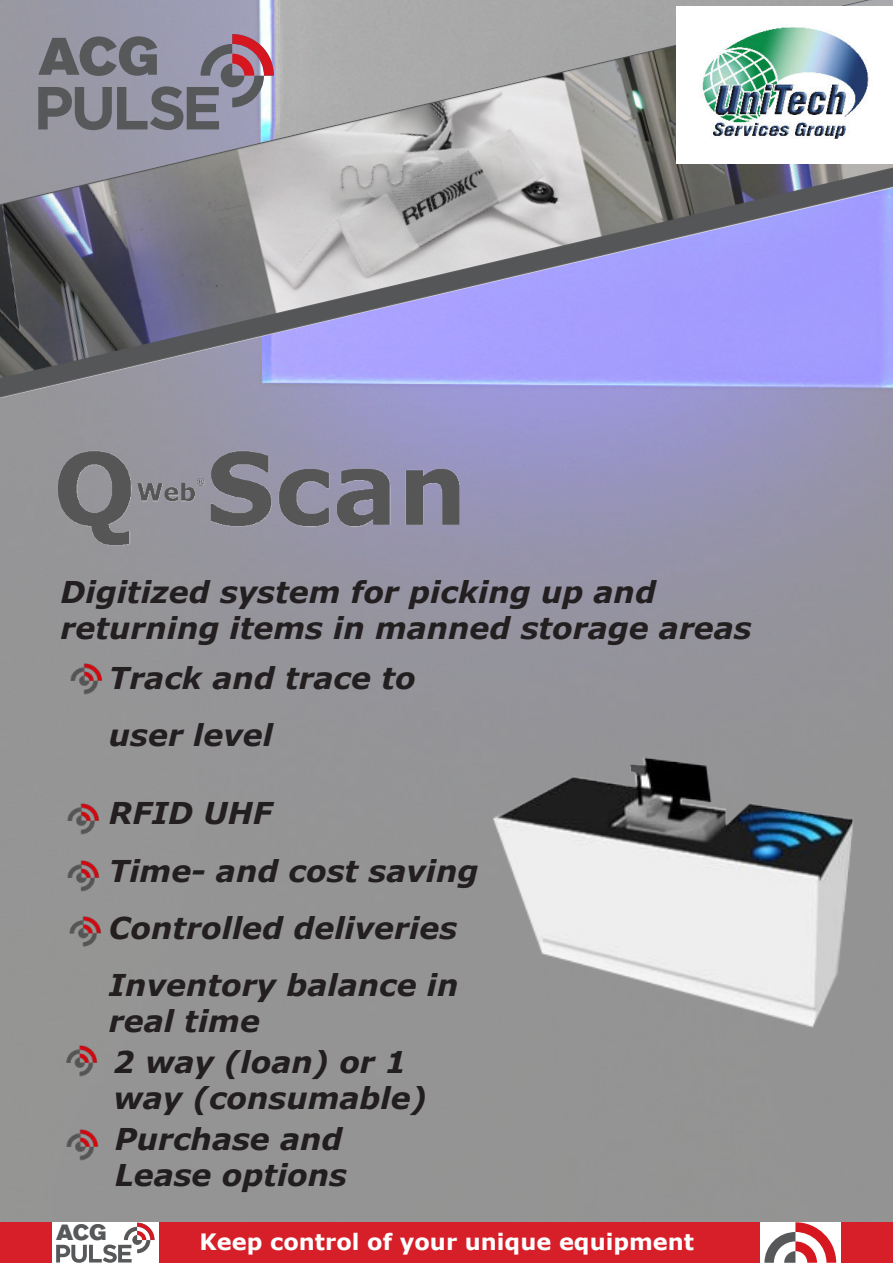
<style>
.page{position:relative;width:893px;height:1263px;background:#fff}
.page>*{position:absolute;margin:0;border:0;box-sizing:border-box;transform-origin:0 0}
.t1{font:italic 700 30px/57.3px "Verdana";color:#231f20}
.t2{font:italic 700 30px/36px "Verdana";color:#221e1f}
.t3{font:700 22.5px "Verdana";color:#fff}
.t4{font:21.9px "Akzidenz Grotesk BE Super";color:#57585a}
.s1{font-style:inherit}
</style>
<div class="page">
<img style="left:0;top:0;width:893px;height:398px">
<div style="left:159px;top:1222px;width:601px;height:41px;background:#d61f29"></div>
<div style="left:0;top:1222px;width:52px;height:41px;background:#d61f29"></div>
<div style="left:840px;top:1222px;width:53px;height:41px;background:#d61f29"></div>
<svg style="left:764px;top:1222px;width:72px;height:41px"></svg>
<svg style="left:56px;top:1223px;width:99px;height:40px"></svg>
<img style="left:53px;top:440px;width:414px;height:114px">
<img style="left:493px;top:758px;width:361px;height:269px">
<img style="left:64px;top:914px;width:38px;height:41px">
<img style="left:65px;top:662px;width:38px;height:40px">
<img style="left:62px;top:801px;width:38px;height:41px">
<img style="left:62px;top:858px;width:38px;height:41px">
<img style="left:60px;top:1044px;width:38px;height:41px">
<img style="left:677px;top:6px;width:215px;height:158px">
<img style="left:61px;top:1128px;width:38px;height:41px">
<p class="t1" style="left:61px;top:577px;width:693px;line-height:36px">Digitized system for picking up and returning items in manned storage areas</p>
<p class="t1" style="left:109px;top:652px;width:308px">Track and trace <span class="s1">to user level</span></p>
<p class="t1" style="left:109px;top:787px;width:371px">RFID UHF<br>Time- and cost saving<br>Controlled deliveries<br>Inventory balance in</p>
<p class="t1" style="left:109px;top:995px;width:152px">real time</p>
<p class="t2" style="left:113px;top:1043px;width:315px">2 way (loan) or 1 way (consumable)</p>
<p class="t2" style="left:115px;top:1120px;width:234px">Purchase and<br>Lease options</p>
<p class="t4" style="left:56px;top:1219px;width:52px">ACG</p>
<p class="t3" style="left:200px;top:1232px;width:496px">Keep control of your unique equipment</p>
</div>
